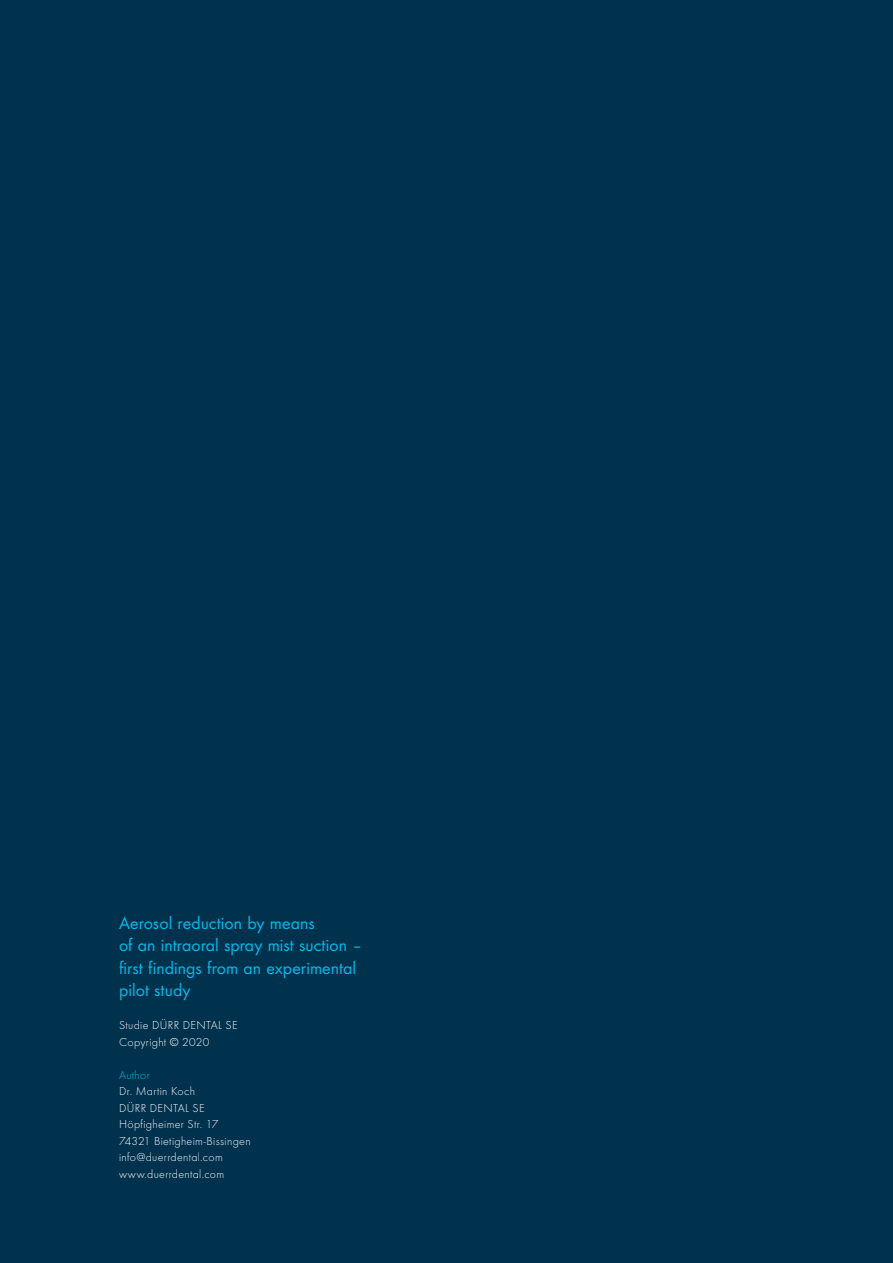
<style>
.page{position:relative;width:893px;height:1263px;background:#00314d}
.page>*{position:absolute;margin:0;border:0;box-sizing:border-box;transform-origin:0 0}
.t1{font:18px/22.5px "Futura Boo";letter-spacing:.005em;color:#00bce9}
.t2{font:300 12px/16.5px "Futura";letter-spacing:.025em;color:#fff}
.t3{font:300 12px "Futura";letter-spacing:.025em;color:#00bce9}
</style>
<div class="page">
<h1 class="t1" style="left:119px;top:911px;width:245px">Aerosol reduction by means<br>of an intraoral spray mist suction – first findings from an experimental pilot study</h1>
<p class="t2" style="left:119px;top:1017px;width:120px">Studie DÜRR DENTAL SE<br>Copyright © 2020</p>
<p class="t3" style="left:119px;top:1067px;width:32px">Author</p>
<p class="t2" style="left:119px;top:1083px;width:133px">Dr. Martin Koch<br>DÜRR DENTAL SE<br>Höpfigheimer Str. 17<br>74321 Bietigheim-Bissingen info@duerrdental.com www.duerrdental.com</p>
</div>
